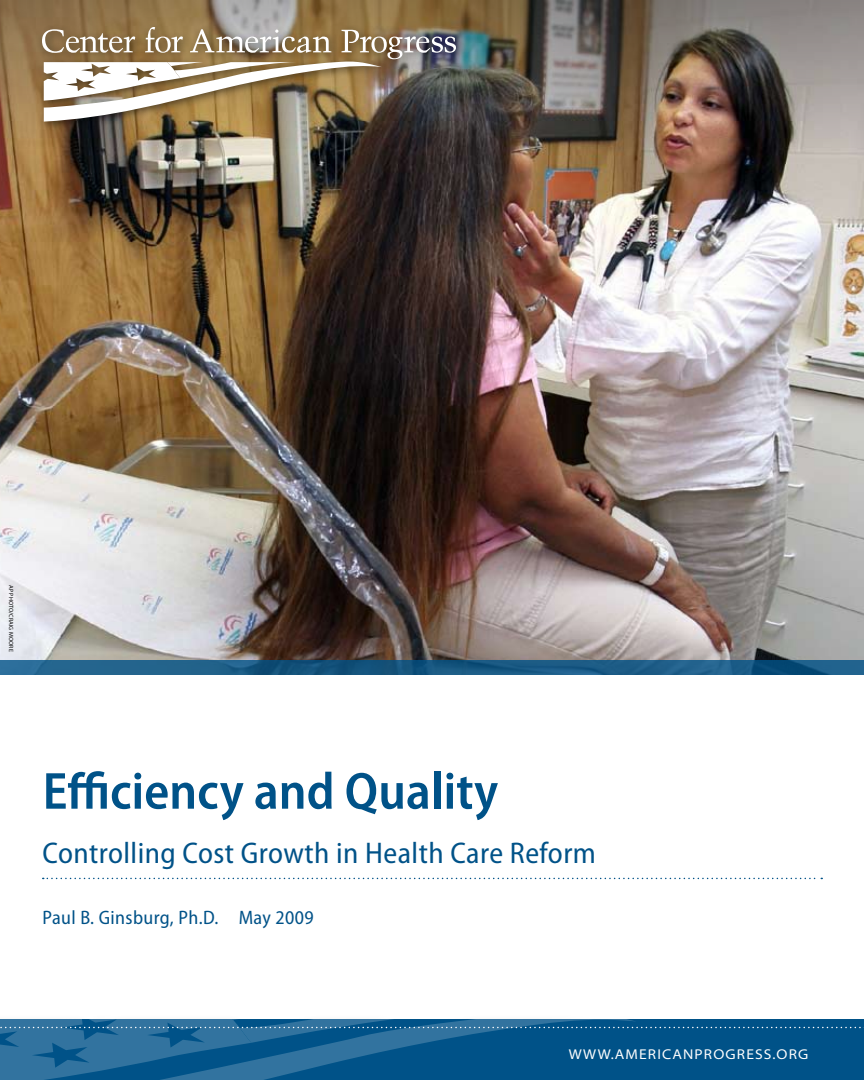
<style>
.page{position:relative;width:864px;height:1080px;background:#fff}
.page>*{position:absolute;margin:0;border:0;box-sizing:border-box;transform-origin:0 0}
.t1{font:600 semi-condensed 52.5px "Myriad Pro";color:#005288}
.t2{font:semi-condensed 30px "Myriad Pro";letter-spacing:.015em;color:#005288}
.t3{font:semi-condensed 19.5px "Myriad Pro";letter-spacing:.02em;color:#005288}
.t4{font:semi-expanded 14.25px "Myriad Pro";letter-spacing:.08em;color:#fff}
.t5{font:6px "Myriad Pro";letter-spacing:.02em;color:#000}
</style>
<div class="page">
<svg style="left:0;top:1019px;width:864px;height:61px;background:#115d90"></svg>
<img style="left:0;top:148px;width:864px;height:512px">
<svg style="left:0;top:660px;width:864px;height:15px;background:#1b5b85"></svg>
<img style="left:0;top:0;width:864px;height:148px">
<div style="left:36px;top:21px;width:429px;height:110px;background:#000;opacity:.5"></div>
<img style="left:42px;top:27px;width:414px;height:95px">
<svg style="left:43px;top:878px;width:779px;height:1px"></svg>
<p class="t5" style="left:15px;top:585px;width:68px;rotate:90deg">AP Photo/Craig Moore</p>
<h1 class="t1" style="left:43px;top:762px;width:457px">Efficiency and Quality</h1>
<p class="t2" style="left:43px;top:836px;width:555px">Controlling Cost Growth in Health Care Reform</p>
<p class="t3" style="left:43px;top:907px;width:273px">Paul B. Ginsburg, Ph.D. May 2009</p>
<p class="t4" style="left:569px;top:1047px;width:241px">WWW.AMERICANPROGRESS.ORG</p>
</div>
